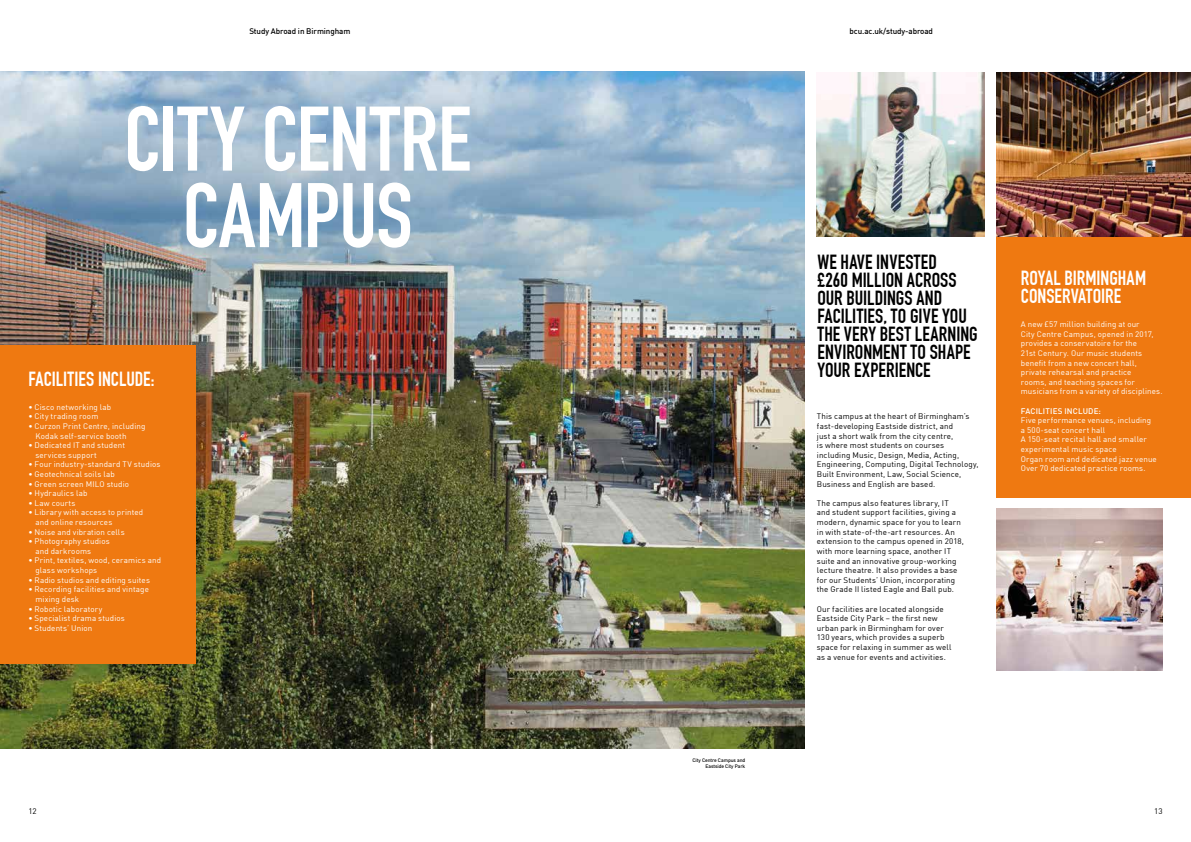
<style>
.page{position:relative;width:1191px;height:842px;background:#fff}
.page>*{position:absolute;margin:0;border:0;box-sizing:border-box;transform-origin:0 0}
.t1{font:700 90px/76.5px "DIN Condensed";letter-spacing:-.005em;color:#fff;text-align:center}
.t2{font:700 20px/18px "DIN Condensed";letter-spacing:.005em;color:#000}
.t3{font:700 20px/18px "DIN Condensed";color:#fff}
.t4{font:8px/9.6px "DIN Offc";letter-spacing:.015em;color:#fff}
.t5{font:8px/9.6px "DIN Offc";letter-spacing:.015em;color:#000}
.t6{font:500 8px "DIN Offc";letter-spacing:-.01em;color:#000}
.t7{font:500 8px "DIN Offc";letter-spacing:.015em;color:#fff}
.t8{font:500 5px/6px "DIN Offc";letter-spacing:-.01em;color:#000;text-align:right}
</style>
<div class="page">
<img style="left:0;top:71px;width:805px;height:677px">
<div style="left:0;top:345px;width:195px;height:319px;background:#ef7911"></div>
<img style="left:996px;top:509px;width:166px;height:162px">
<div style="left:996px;top:236px;width:195px;height:261px;background:#ef7911"></div>
<img style="left:996px;top:73px;width:195px;height:163px">
<img style="left:817px;top:73px;width:167px;height:163px">
<p class="t6" style="left:249px;top:26px;width:103px">Study Abroad in Birmingham</p>
<p class="t6" style="left:849px;top:26px;width:85px">bcu.ac.uk/study-abroad</p>
<h1 class="t1" style="left:124px;top:101px;width:348px">CITY CENTRE<br>CAMPUS</h1>
<h2 class="t3" style="left:28px;top:370px;width:128px">FACILITIES INCLUDE:</h2>
<p class="t4" style="left:28px;top:402px;width:84px">• Cisco networking lab</p>
<p class="t4" style="left:28px;top:412px;width:71px">• City trading room</p>
<p class="t4" style="left:35px;top:421px;width:112px;text-indent:-7px">• Curzon Print Centre, including<br>Kodak self-service booth</p>
<p class="t4" style="left:35px;top:440px;width:91px;text-indent:-7px">• Dedicated IT and student services support</p>
<p class="t4" style="left:28px;top:460px;width:134px">• Four industry-standard TV studios</p>
<p class="t4" style="left:28px;top:469px;width:88px">• Geotechnical soils lab</p>
<p class="t4" style="left:28px;top:479px;width:102px">• Green screen MILO studio</p>
<p class="t4" style="left:28px;top:488px;width:61px">• Hydraulics lab</p>
<p class="t4" style="left:28px;top:498px;width:49px">• Law courts</p>
<p class="t4" style="left:35px;top:508px;width:109px;text-indent:-7px">• Library with access to printed and online resources</p>
<p class="t4" style="left:28px;top:527px;width:98px">• Noise and vibration cells</p>
<p class="t4" style="left:35px;top:536px;width:76px;text-indent:-7px">• Photography studios and darkrooms</p>
<p class="t4" style="left:35px;top:556px;width:127px;text-indent:-7px">• Print, textiles, wood, ceramics and glass workshops</p>
<p class="t4" style="left:28px;top:575px;width:123px">• Radio studios and editing suites</p>
<p class="t4" style="left:35px;top:584px;width:115px;text-indent:-7px">• Recording facilities and vintage mixing desk</p>
<p class="t4" style="left:28px;top:604px;width:76px">• Robotic laboratory</p>
<p class="t4" style="left:28px;top:613px;width:98px">• Specialist drama studios</p>
<p class="t4" style="left:28px;top:623px;width:65px">• Students’ Union</p>
<p class="t8" style="left:692px;top:757px;width:54px">City Centre Campus and<br>Eastside City Park</p>
<h2 class="t2" style="left:817px;top:253px;width:162px">WE HAVE INVESTED<br>£260 MILLION ACROSS<br>OUR BUILDINGS AND<br>FACILITIES, TO GIVE YOU<br>THE VERY BEST LEARNING<br>ENVIRONMENT TO SHAPE<br>YOUR EXPERIENCE</h2>
<p class="t5" style="left:817px;top:412px;width:163px">This campus at the heart of Birmingham’s fast-developing Eastside district, and<br>just a short walk from the city centre,<br>is where most students on courses including Music, Design, Media, Acting, Engineering, Computing, Digital Technology, Built Environment, Law, Social Science, Business and English are based.</p>
<p class="t5" style="left:817px;top:498px;width:149px">The campus also features library, IT and student support facilities, giving a modern, dynamic space for you to learn in with state-of-the-art resources. An extension to the campus opened in 2018, with more learning space, another IT suite and an innovative group-working lecture theatre. It also provides a base for our Students’ Union, incorporating the Grade II listed Eagle and Ball pub.</p>
<p class="t5" style="left:817px;top:604px;width:136px">Our facilities are located alongside Eastside City Park – the first new urban park in Birmingham for over 130 years, which provides a superb space for relaxing in summer as well as a venue for events and activities.</p>
<h2 class="t3" style="left:1020px;top:269px;width:127px">ROYAL BIRMINGHAM<br>CONSERVATOIRE</h2>
<p class="t4" style="left:1020px;top:319px;width:143px">A new £57 million building at our<br>City Centre Campus, opened in 2017, provides a conservatoire for the<br>21st Century. Our music students benefit from a new concert hall, private rehearsal and practice<br>rooms, and teaching spaces for musicians from a variety of disciplines.</p>
<p class="t7" style="left:1020px;top:406px;width:82px">FACILITIES INCLUDE:</p>
<p class="t4" style="left:1020px;top:415px;width:137px">Five performance venues, including a 500-seat concert hall<br>A 150-seat recital hall and smaller experimental music space<br>Organ room and dedicated jazz venue<br>Over 70 dedicated practice rooms.</p>
<p class="t5" style="left:28px;top:806px;width:10px">12</p>
<p class="t5" style="left:1154px;top:806px;width:10px">13</p>
</div>
